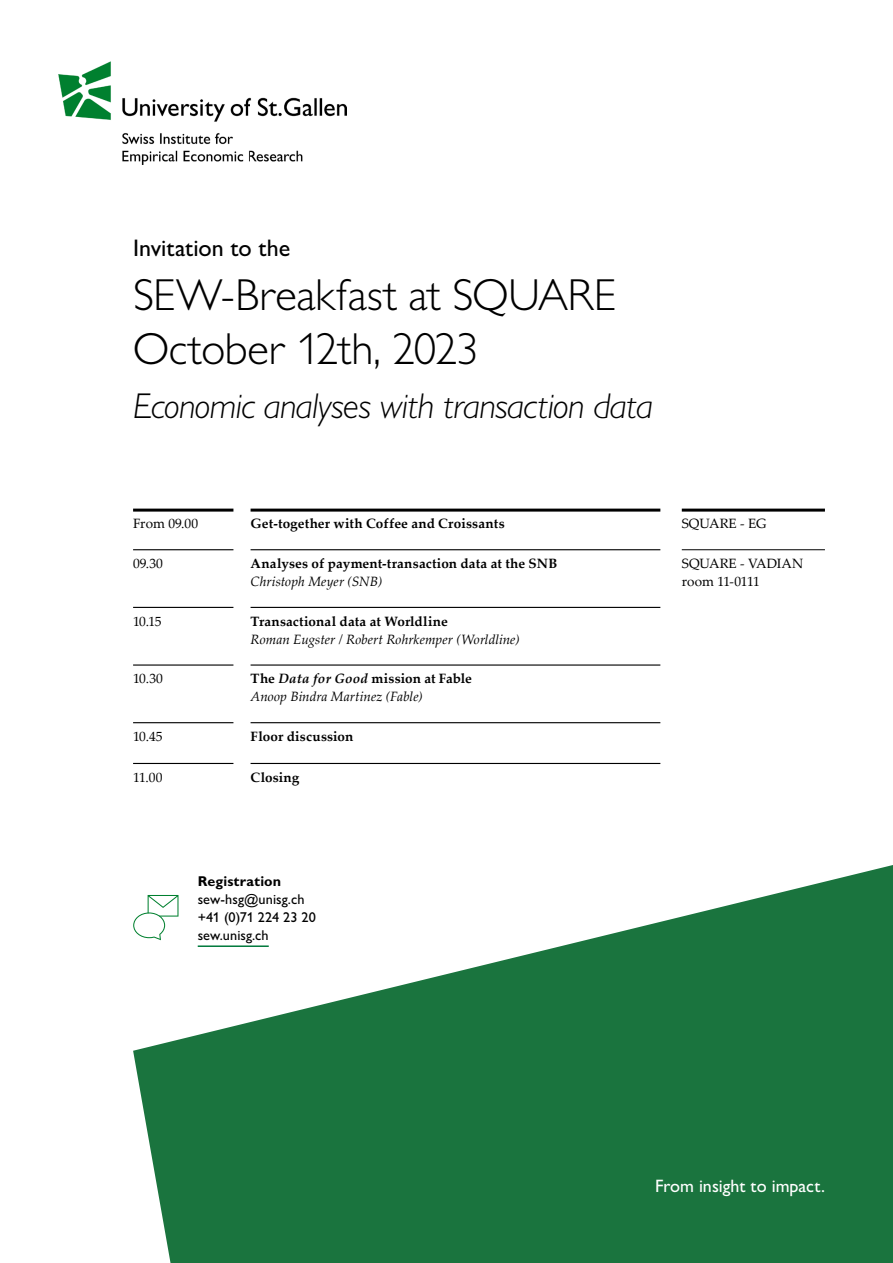
<style>
.page{position:relative;width:893px;height:1263px;background:#fff}
.page>*{position:absolute;margin:0;border:0;box-sizing:border-box;transform-origin:0 0}
.t1{font:300 45px/54px "Gill Sans MT Pro";letter-spacing:-.005em;color:#000}
.t2{font:italic 300 36px "Gill Sans MT Pro";letter-spacing:-.015em;color:#000}
.t3{font:500 24px "Gill Sans MT Pro";letter-spacing:-.005em;color:#000}
.t4{font:500 18px "Gill Sans MT Pro";color:#fff}
.t5{font:500 14.25px/18px "Gill Sans MT Pro";letter-spacing:.005em;color:#000}
.t6{font:700 14.25px "Gill Sans MT Pro";letter-spacing:.01em;color:#000}
.t7{font:700 13.5px "Palatino Linotype";letter-spacing:.01em;color:#000}
.t8{font:italic 13.5px/18px "Palatino Linotype";letter-spacing:.005em;color:#000}
.t9{font:13.5px/18px "Palatino Linotype";letter-spacing:-.005em;color:#000}
.s1{font-weight:700;font-style:normal}
.s2{font-weight:700}
</style>
<div class="page">
<svg style="left:133px;top:865px;width:760px;height:398px;fill:#1a743e"></svg>
<hr style="left:198px;top:945px;width:71px;height:2px;background:#00793c">
<img style="left:58px;top:61px;width:288px;height:103px">
<hr style="left:133px;top:509px;width:100px;height:3px;background:#000">
<hr style="left:251px;top:509px;width:409px;height:3px;background:#000">
<hr style="left:682px;top:509px;width:143px;height:3px;background:#000">
<hr style="left:682px;top:549px;width:143px;height:1px;background:#000">
<hr style="left:133px;top:549px;width:100px;height:1px;background:#000">
<hr style="left:251px;top:549px;width:409px;height:1px;background:#000">
<hr style="left:133px;top:607px;width:100px;height:1px;background:#000">
<hr style="left:133px;top:664px;width:100px;height:2px;background:#000">
<hr style="left:133px;top:722px;width:100px;height:1px;background:#000">
<hr style="left:251px;top:607px;width:409px;height:1px;background:#000">
<hr style="left:251px;top:664px;width:409px;height:2px;background:#000">
<hr style="left:251px;top:722px;width:409px;height:1px;background:#000">
<hr style="left:133px;top:763px;width:100px;height:1px;background:#000">
<hr style="left:251px;top:763px;width:409px;height:1px;background:#000">
<svg style="left:133px;top:895px;width:45px;height:45px"></svg>
<h3 class="t3" style="left:133px;top:234px;width:159px">Invitation to the</h3>
<h1 class="t1" style="left:133px;top:267px;width:485px">SEW-Breakfast at SQUARE<br>October 12th, 2023</h1>
<h2 class="t2" style="left:133px;top:385px;width:521px">Economic analyses with transaction data</h2>
<p class="t9" style="left:133px;top:514px;width:67px">From 09.00</p>
<p class="t7" style="left:251px;top:514px;width:256px">Get-together with Coffee and Croissants</p>
<p class="t9" style="left:682px;top:514px;width:86px">SQUARE - EG</p>
<p class="t9" style="left:133px;top:554px;width:31px">09.30</p>
<p class="t7" style="left:251px;top:554px;width:308px">Analyses of payment-transaction data at the SNB</p>
<p class="t8" style="left:251px;top:572px;width:133px">Christoph Meyer (SNB)</p>
<p class="t9" style="left:682px;top:554px;width:123px">SQUARE - VADIAN room 11-0111</p>
<p class="t9" style="left:133px;top:612px;width:30px">10.15</p>
<p class="t7" style="left:251px;top:612px;width:199px">Transactional data at Worldline</p>
<p class="t8" style="left:251px;top:630px;width:270px">Roman Eugster / Robert Rohrkemper (Worldline)</p>
<p class="t9" style="left:133px;top:669px;width:31px">10.30</p>
<p class="t8" style="left:251px;top:669px;width:223px"><span class="s1">The</span> <span class="s2">Data for Good</span> <span class="s1">mission at Fable<br></span>Anoop Bindra Martinez (Fable)</p>
<p class="t9" style="left:133px;top:727px;width:31px">10.45</p>
<p class="t7" style="left:251px;top:727px;width:104px">Floor discussion</p>
<p class="t9" style="left:133px;top:768px;width:31px">11.00</p>
<p class="t7" style="left:251px;top:768px;width:50px">Closing</p>
<p class="t6" style="left:198px;top:873px;width:85px">Registration</p>
<p class="t5" style="left:198px;top:890px;width:120px">sew-hsg@unisg.ch +41 (0)71 224 23 20 sew.unisg.ch</p>
<h3 class="t4" style="left:655px;top:1175px;width:171px">From insight to impact.</h3>
</div>
